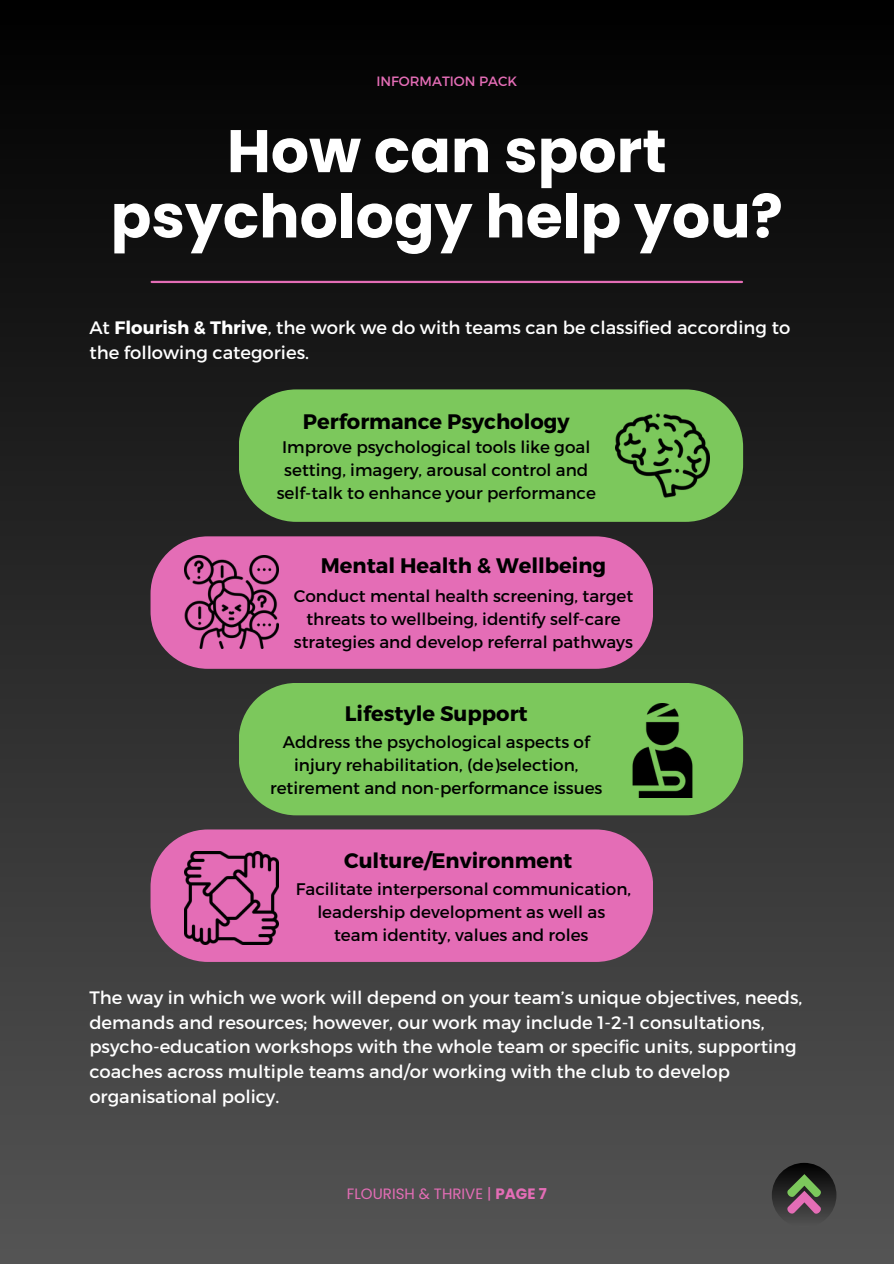
<style>
.page{position:relative;width:894px;height:1264px;background:#fff}
.page>*{position:absolute;margin:0;border:0;box-sizing:border-box;transform-origin:0 0}
.t1{font:700 60px/65.2px "Poppins";color:#fff;text-align:center}
.t2{font:700 21px "Montserrat";color:#000}
.t3{font:18px/24.8px "Montserrat";color:#fff}
.t4{font:16.8px/23.1px "Montserrat";color:#000;text-align:center}
.t5{font:15px "Poppins";color:#e46db6}
.t6{font:13.5px "Montserrat";color:#e46db6}
.s1{font-weight:700}
</style>
<div class="page">
<div style="left:0;top:0;width:893px;height:1263px;background:linear-gradient(to bottom,#000,#555454)"></div>
<hr style="left:152px;top:281px;width:589px;height:2px;background:#e46db6">
<svg style="left:771px;top:1162px;width:65px;height:65px;background:#2a2a2a"></svg>
<svg style="left:784px;top:1174px;width:38px;height:42px;background:#635a52"></svg>
<div style="left:150px;top:536px;width:503px;height:132px;background:#e46db6;border-radius:57px"></div>
<img style="left:185px;top:555px;width:93px;height:94px">
<div style="left:239px;top:683px;width:504px;height:132px;background:#7cc85c"></div>
<img style="left:615px;top:703px;width:94px;height:94px">
<div style="left:150px;top:829px;width:503px;height:132px;background:#e46db6;border-radius:57px"></div>
<img style="left:185px;top:851px;width:93px;height:93px">
<div style="left:239px;top:389px;width:504px;height:133px;background:#7cc85c"></div>
<img style="left:615px;top:408px;width:94px;height:95px">
<h2 class="t6" style="left:376px;top:73px;width:142px">INFORMATION PACK</h2>
<p class="t1" style="left:111px;top:118px;width:673px">How can sport psychology help you?</p>
<h1 class="t3" style="left:89px;top:314px;width:702px">At <span class="s1">Flourish &amp; Thrive</span>, the work we do with teams can be classified according to the following categories.</h1>
<p class="t2" style="left:303px;top:407px;width:268px">Performance Psychology</p>
<h3 class="t4" style="left:276px;top:435px;width:320px">Improve psychological tools like goal setting, imagery, arousal control and self-talk to enhance your performance</h3>
<h2 class="t2" style="left:321px;top:551px;width:287px">Mental Health &amp; Wellbeing</h2>
<p class="t4" style="left:293px;top:583px;width:341px">Conduct mental health screening, target threats to wellbeing, identify self-care strategies and develop referral pathways</p>
<h3 class="t2" style="left:344px;top:700px;width:184px">Lifestyle Support</h3>
<h2 class="t4" style="left:270px;top:729px;width:334px">Address the psychological aspects of injury rehabilitation, (de)selection, retirement and non-performance issues</h2>
<h2 class="t2" style="left:344px;top:846px;width:230px">Culture/Environment</h2>
<p class="t4" style="left:296px;top:876px;width:336px">Facilitate interpersonal communication, leadership development as well as team identity, values and roles</p>
<h3 class="t3" style="left:89px;top:984px;width:714px">The way in which we work will depend on your team’s unique objectives, needs, demands and resources; however, our work may include 1-2-1 consultations, psycho-education workshops with the whole team or specific units, supporting coaches across multiple teams and/or working with the club to develop organisational policy.</h3>
<h3 class="t5" style="left:347px;top:1183px;width:201px">FLOURISH &amp; THRIVE | <span class="s1">PAGE 7</span></h3>
</div>
